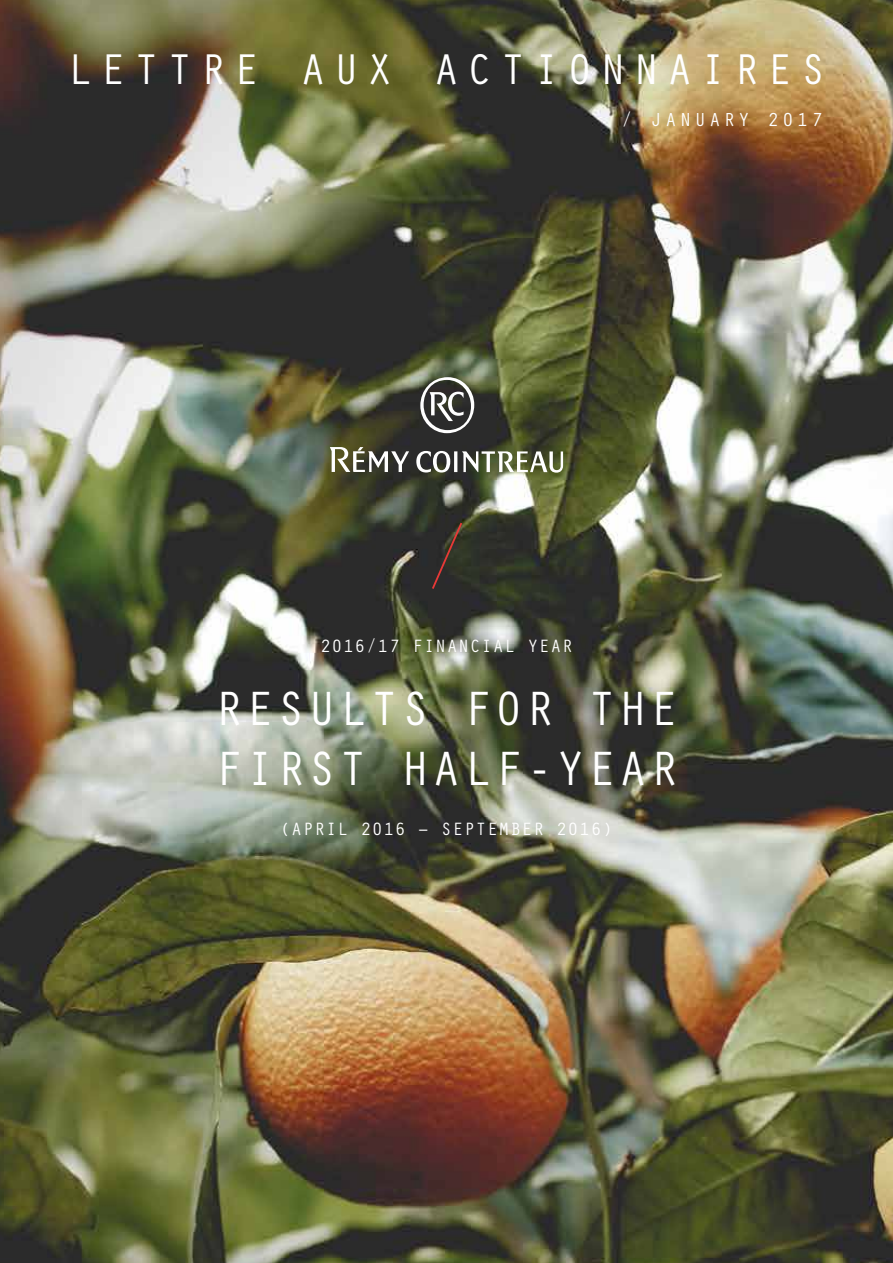
<style>
.page{position:relative;width:893px;height:1263px;background:#fff}
.page>*{position:absolute;margin:0;border:0;box-sizing:border-box;transform-origin:0 0}
.t1{font:49.8px/59.7px "Orator Std";letter-spacing:.025em;color:#fff}
.t2{font:44.4px "Orator Std";letter-spacing:.15em;color:#fff}
.t3{font:19.5px "Orator Std";letter-spacing:.15em;color:#fff}
.t4{font:18.45px "Orator Std";letter-spacing:.025em;color:#fff}
</style>
<div class="page">
<img style="left:0;top:0;width:893px;height:1263px">
<svg style="left:430px;top:521px;width:34px;height:70px;background:#38302a"></svg>
<svg style="left:330px;top:447px;width:233px;height:26px"></svg>
<svg style="left:420px;top:377px;width:54px;height:56px"></svg>
<h2 class="t2" style="left:66px;top:37px;width:762px">LETTRE AUX ACTIONNAIRES</h2>
<p class="t3" style="left:621px;top:105px;width:203px">/ JANUARY 2017</p>
<p class="t4" style="left:320px;top:633px;width:254px">2016/17 FINANCIAL YEAR</p>
<h1 class="t1" style="left:214px;top:676px;width:467px">RESULTS FOR THE<br>FIRST HALF-YEAR</h1>
<p class="t4" style="left:280px;top:815px;width:335px">(APRIL 2016 – SEPTEMBER 2016)</p>
</div>
